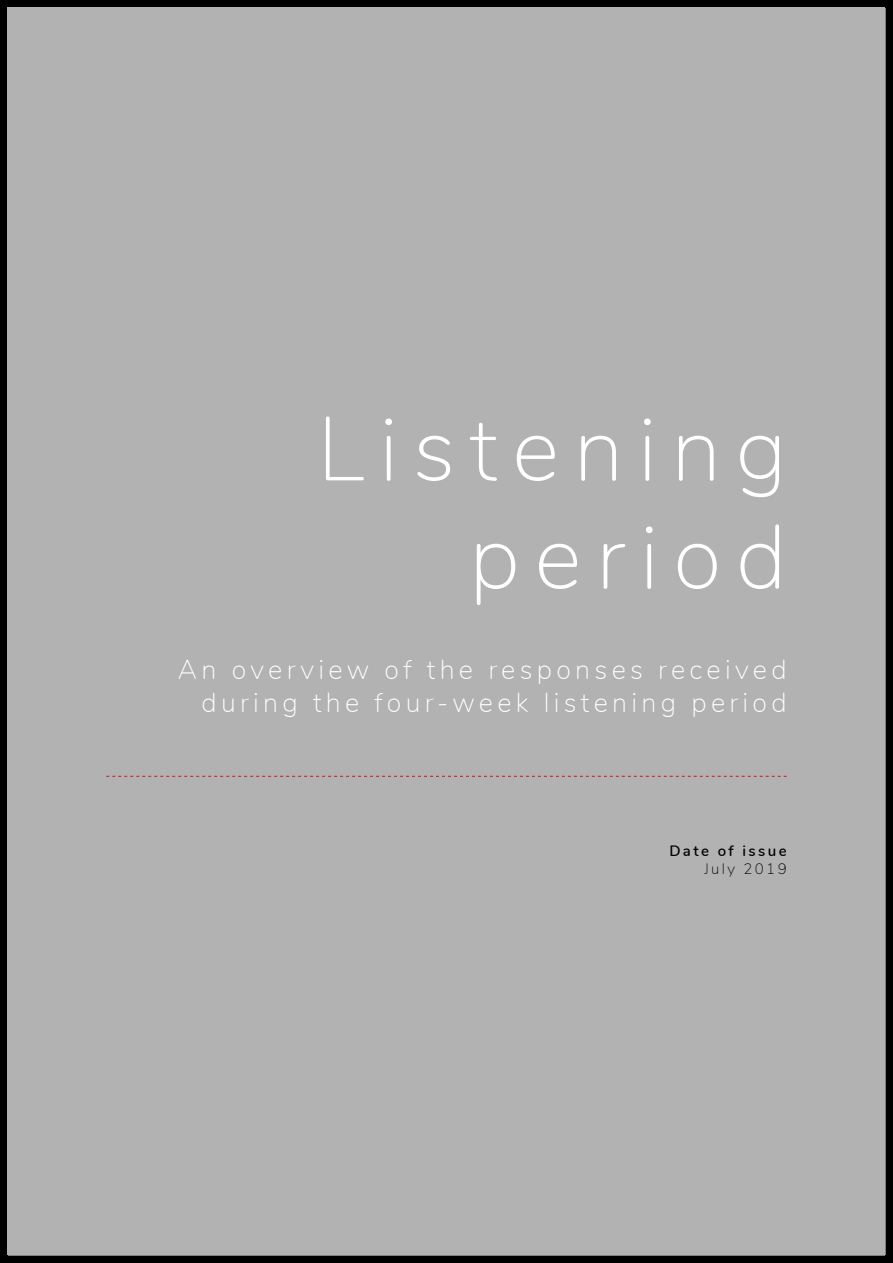
<style>
.page{position:relative;width:893px;height:1263px;background:#fff}
.page>*{position:absolute;margin:0;border:0;box-sizing:border-box;transform-origin:0 0}
.t1{font:200 90px/108px "Nunito";letter-spacing:.16em;color:#fff;text-align:right}
.t2{font:200 27px/32.4px "Nunito";letter-spacing:.16em;color:#fff;text-align:right}
.t3{font:600 15px "Nunito";letter-spacing:.16em;color:#000}
.t4{font:200 15px "Nunito";letter-spacing:.16em;color:#000}
</style>
<div class="page">
<div style="left:0;top:0;width:893px;height:1263px;border:8px solid #000"></div>
<div style="left:8px;top:8px;width:877px;height:1247px;background:#b3b2b2"></div>
<svg style="left:106px;top:776px;width:681px;height:1px"></svg>
<h1 class="t1" style="left:317px;top:390px;width:471px">Listening period</h1>
<p class="t2" style="left:178px;top:652px;width:610px">An overview of the responses received during the four-week listening period</p>
<p class="t3" style="left:669px;top:839px;width:119px">Date of issue</p>
<p class="t4" style="left:704px;top:857px;width:84px">July 2019</p>
</div>
